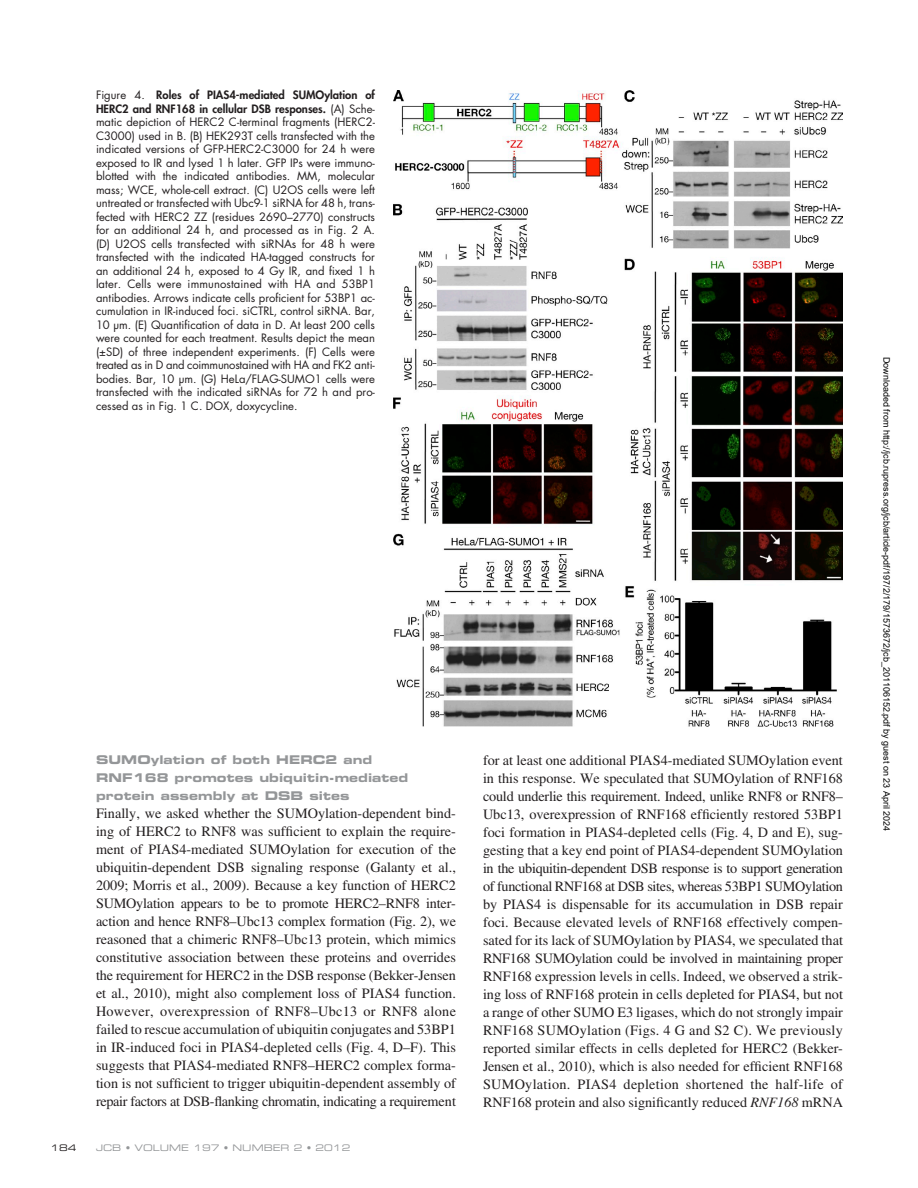
<style>
.page{position:relative;width:918px;height:1188px;background:#fff}
.page>*{position:absolute;margin:0;border:0;box-sizing:border-box;transform-origin:0 0}
.t1{font:14.25px/18px "Times LT Std";color:#231f20;text-align:justify}
.t2{font:12px/18px "Eurostile LT Std Bold Ex 2";letter-spacing:.005em;color:#949698}
.t3{font:11.25px/13.5px "Futura Std";color:#231f20;text-align:justify}
.t4{font:9px "Arial";color:#000}
.t5{font:9px "Eurostile LT Std Ex 2";color:#949698}
.t6{font:9px "Eurostile LT Std Ex 2";color:#231f20}
.s1{font-weight:800}
.s2{font-style:italic}
</style>
<div class="page">
<img style="left:393px;top:90px;width:450px;height:637px">
<p class="t3" style="left:96px;top:89px;width:281px">Figure 4. <span class="s1">Roles of PIAS4-mediated SUMOylation of HERC2 and RNF168 in cellular DSB responses.</span> (A) Sche&shy;matic depiction of HERC2 C-terminal fragments (HERC2- C3000) used in B. (B) HEK293T cells transfected with the indicated versions of GFP-HERC2-C3000 for 24 h were exposed to IR and lysed 1 h later. GFP IPs were immuno&shy;blotted with the indicated antibodies. MM, molecular mass; WCE, whole-cell extract. (C) U2OS cells were left untreated or transfected with Ubc9-1 siRNA for 48 h, trans&shy;fected with HERC2 ZZ (residues 2690–2770) constructs for an additional 24 h, and processed as in Fig. 2 A. (D) U2OS cells transfected with siRNAs for 48 h were transfected with the indicated HA-tagged constructs for an additional 24 h, exposed to 4 Gy IR, and fixed 1 h later. Cells were immunostained with HA and 53BP1 antibodies. Arrows indicate cells proficient for 53BP1 ac&shy;cumulation in IR-induced foci. siCTRL, control siRNA. Bar, 10 µm. (E) Quantification of data in D. At least 200 cells were counted for each treatment. Results depict the mean (±SD) of three independent experiments. (F) Cells were treated as in D and coimmunostained with HA and FK2 anti&shy;bodies. Bar, 10 µm. (G) HeLa/FLAG-SUMO1 cells were transfected with the indicated siRNAs for 72 h and pro&shy;cessed as in Fig. 1 C. DOX, doxycycline.</p>
<p class="t2" style="left:96px;top:751px;width:314px">SUMOylation of both HERC2 and<br>RNF168 promotes ubiquitin-mediated protein assembly at DSB sites</p>
<p class="t1" style="left:96px;top:805px;width:362px">Finally, we asked whether the SUMOylation-dependent bind&shy;ing of HERC2 to RNF8 was sufficient to explain the require&shy;ment of PIAS4-mediated SUMOylation for execution of the ubiquitin-dependent DSB signaling response (Galanty et al., 2009; Morris et al., 2009). Because a key function of HERC2<br>SUMOylation appears to be to promote HERC2–RNF8 inter&shy;action and hence RNF8–Ubc13 complex formation (Fig. 2), we reasoned that a chimeric RNF8–Ubc13 protein, which mimics constitutive association between these proteins and overrides the requirement for HERC2 in the DSB response (Bekker-Jensen et al., 2010), might also complement loss of PIAS4 function.<br>However, overexpression of RNF8–Ubc13 or RNF8 alone failed to rescue accumulation of ubiquitin conjugates and 53BP1 in IR-induced foci in PIAS4-depleted cells (Fig. 4, D–F). This suggests that PIAS4-mediated RNF8–HERC2 complex forma&shy;tion is not sufficient to trigger ubiquitin-dependent assembly of repair factors at DSB-flanking chromatin, indicating a requirement</p>
<p class="t6" style="left:50px;top:1142px;width:28px">184</p>
<p class="t5" style="left:96px;top:1142px;width:256px">JCB • VOLUME 197 • NUMBER 2 • 2012</p>
<p class="t1" style="left:483px;top:751px;width:362px">for at least one additional PIAS4-mediated SUMOylation event in this response. We speculated that SUMOylation of RNF168 could underlie this requirement. Indeed, unlike RNF8 or RNF8– Ubc13, overexpression of RNF168 efficiently restored 53BP1 foci formation in PIAS4-depleted cells (Fig. 4, D and E), sug&shy;gesting that a key end point of PIAS4-dependent SUMOylation in the ubiquitin-dependent DSB response is to support generation of functional RNF168 at DSB sites, whereas 53BP1 SUMOylation by PIAS4 is dispensable for its accumulation in DSB repair foci. Because elevated levels of RNF168 effectively compen&shy;sated for its lack of SUMOylation by PIAS4, we speculated that RNF168 SUMOylation could be involved in maintaining proper RNF168 expression levels in cells. Indeed, we observed a strik&shy;ing loss of RNF168 protein in cells depleted for PIAS4, but not a range of other SUMO E3 ligases, which do not strongly impair RNF168 SUMOylation (Figs. 4 G and S2 C). We previously reported similar effects in cells depleted for HERC2 (Bekker-Jensen et al., 2010), which is also needed for efficient RNF168<br>SUMOylation. PIAS4 depletion shortened the half-life of RNF168 protein and also significantly reduced <span class="s2">RNF168</span> mRNA</p>
<p class="t4" style="left:890px;top:357px;width:476px;rotate:90deg">Downloaded from http://jcb.rupress.org/jcb/article-pdf/197/2/179/1573672/jcb_201106152.pdf by guest on 23 April 2024</p>
</div>
